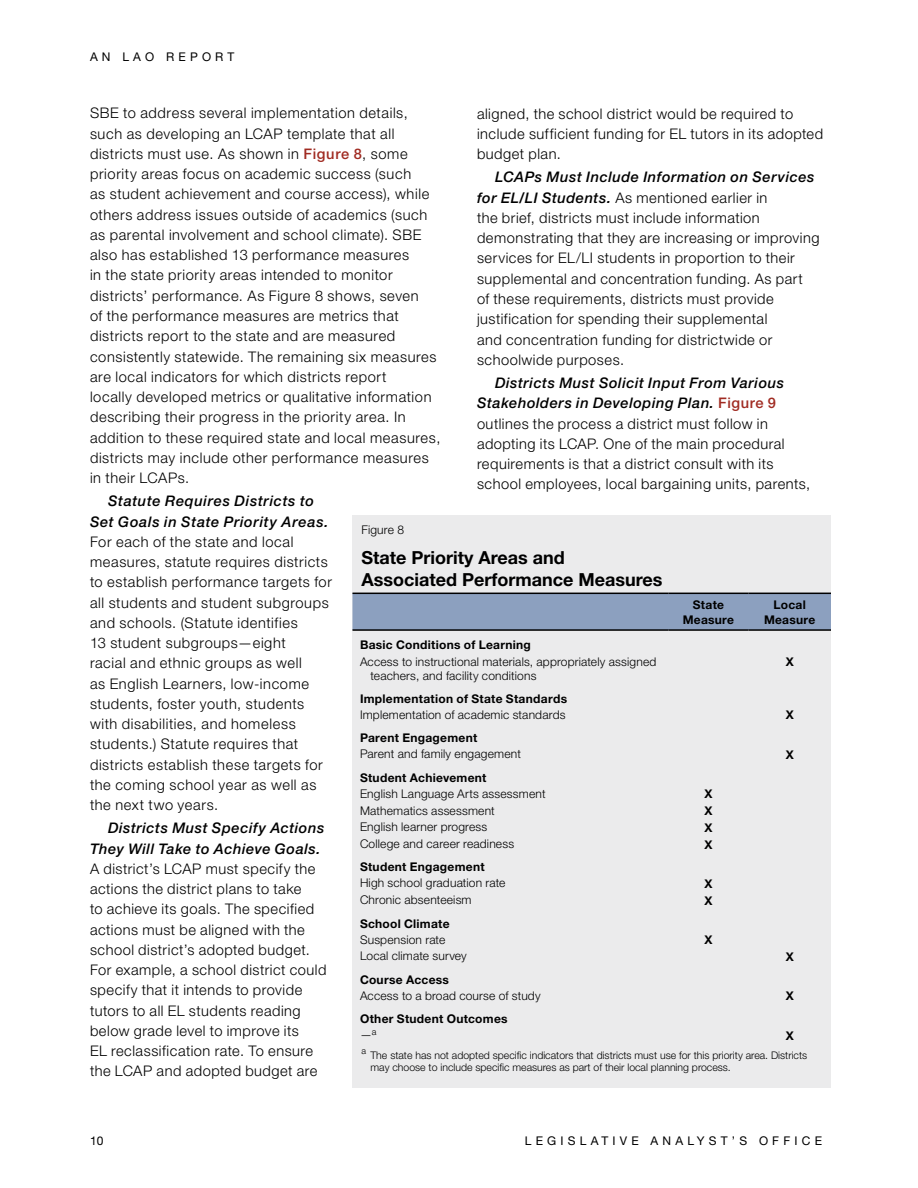
<style>
.page{position:relative;width:918px;height:1188px;background:#fff}
.page>*{position:absolute;margin:0;border:0;box-sizing:border-box;transform-origin:0 0}
.t1{font:700 18px/21.6px "Helvetica Neue LT Pro";color:#000}
.t2{font:300 14.7px/20.2px "Helvetica Neue LT Pro";letter-spacing:.04em;color:#000}
.t3{font:italic 500 14.7px/20.2px "Helvetica Neue LT Pro";letter-spacing:.04em;color:#000;text-align:center}
.t4{font:300 12px/14.4px "Helvetica Neue LT Pro";letter-spacing:.015em;color:#000}
.t5{font:700 12px/16.2px "Helvetica Neue LT Pro";letter-spacing:.025em;color:#000}
.t6{font:12px "Helvetica Neue LT Pro";letter-spacing:.35em;color:#000}
.t7{font:700 12px/14.4px "Helvetica Neue LT";letter-spacing:.025em;color:#000;text-align:center}
.t8{font:300 10.5px/12.6px "Helvetica Neue LT Pro";color:#000}
.s1{font-weight:500;color:#a02b22}
.s2{font-weight:500;font-style:italic}
.s3{font-weight:300}
</style>
<div class="page">
<div style="left:352px;top:515px;width:479px;height:573px;background:#ebebec"></div>
<div style="left:352px;top:594px;width:479px;height:35px;background:#8ca0bf"></div>
<hr style="left:352px;top:593px;width:316px;height:1px;background:#000">
<hr style="left:668px;top:593px;width:81px;height:1px;background:#000">
<hr style="left:748px;top:593px;width:83px;height:1px;background:#000">
<hr style="left:352px;top:629px;width:316px;height:2px;background:#000">
<hr style="left:668px;top:629px;width:81px;height:2px;background:#000">
<hr style="left:748px;top:629px;width:83px;height:2px;background:#000">
<p class="t6" style="left:90px;top:49px;width:146px">AN LAO REPORT</p>
<p class="t2" style="left:90px;top:103px;width:352px">SBE to address several implementation details, such as developing an LCAP template that all districts must use. As shown in <span class="s1">Figure 8</span>, some priority areas focus on academic success (such<br>as student achievement and course access), while others address issues outside of academics (such as parental involvement and school climate). SBE also has established 13 performance measures<br>in the state priority areas intended to monitor districts’ performance. As Figure 8 shows, seven<br>of the performance measures are metrics that districts report to the state and are measured consistently statewide. The remaining six measures are local indicators for which districts report<br>locally developed metrics or qualitative information describing their progress in the priority area. In addition to these required state and local measures, districts may include other performance measures in their LCAPs.</p>
<p class="t3" style="left:90px;top:491px;width:240px">Statute Requires Districts to<br>Set Goals in State Priority Areas.</p>
<p class="t2" style="left:90px;top:531px;width:243px">For each of the state and local measures, statute requires districts to establish performance targets for all students and student subgroups and schools. (Statute identifies<br>13 student subgroups—eight<br>racial and ethnic groups as well<br>as English Learners, low-income students, foster youth, students with disabilities, and homeless students.) Statute requires that districts establish these targets for the coming school year as well as the next two years.</p>
<p class="t3" style="left:90px;top:818px;width:236px;text-align:right">Districts Must Specify Actions<br>They Will Take to Achieve Goals.</p>
<p class="t2" style="left:90px;top:858px;width:238px">A district’s LCAP must specify the actions the district plans to take<br>to achieve its goals. The specified actions must be aligned with the school district’s adopted budget.<br>For example, a school district could specify that it intends to provide tutors to all EL students reading below grade level to improve its<br>EL reclassification rate. To ensure the LCAP and adopted budget are</p>
<p class="t2" style="left:477px;top:103px;width:348px">aligned, the school district would be required to include sufficient funding for EL tutors in its adopted budget plan.</p>
<p class="t2" style="left:477px;top:167px;width:344px;text-indent:18px"><span class="s2">LCAPs Must Include Information on Services for EL/LI Students.</span> As mentioned earlier in<br>the brief, districts must include information demonstrating that they are increasing or improving services for EL/LI students in proportion to their supplemental and concentration funding. As part<br>of these requirements, districts must provide justification for spending their supplemental<br>and concentration funding for districtwide or schoolwide purposes.</p>
<p class="t2" style="left:477px;top:372px;width:335px;text-indent:18px"><span class="s2">Districts Must Solicit Input From Various Stakeholders in Developing Plan.</span> <span class="s1">Figure 9 </span>outlines the process a district must follow in adopting its LCAP. One of the main procedural requirements is that a district consult with its school employees, local bargaining units, parents,</p>
<p class="t4" style="left:361px;top:522px;width:44px">Figure 8</p>
<p class="t1" style="left:361px;top:547px;width:302px">State Priority Areas and<br>Associated Performance Measures</p>
<p class="t7" style="left:683px;top:597px;width:53px">State<br>Measure</p>
<p class="t7" style="left:764px;top:597px;width:53px">Local<br>Measure</p>
<p class="t5" style="left:360px;top:637px;width:172px">Basic Conditions of Learning</p>
<p class="t4" style="left:371px;top:654px;width:287px;text-indent:-10px">Access to instructional materials, appropriately assigned teachers, and facility conditions</p>
<p class="t5" style="left:786px;top:653px;width:10px">X</p>
<p class="t5" style="left:360px;top:690px;width:209px">Implementation of State Standards</p>
<p class="t4" style="left:360px;top:707px;width:207px">Implementation of academic standards</p>
<p class="t5" style="left:786px;top:707px;width:10px">X</p>
<p class="t5" style="left:360px;top:730px;width:119px">Parent Engagement</p>
<p class="t4" style="left:360px;top:747px;width:162px">Parent and family engagement</p>
<p class="t5" style="left:786px;top:746px;width:10px">X</p>
<p class="t5" style="left:360px;top:769px;width:128px">Student Achievement</p>
<p class="t4" style="left:360px;top:786px;width:187px">English Language Arts assessment</p>
<p class="t5" style="left:704px;top:786px;width:10px">X</p>
<p class="t4" style="left:360px;top:803px;width:136px">Mathematics assessment</p>
<p class="t5" style="left:704px;top:803px;width:10px">X</p>
<p class="t4" style="left:360px;top:820px;width:129px">English learner progress</p>
<p class="t5" style="left:704px;top:819px;width:10px">X</p>
<p class="t4" style="left:360px;top:836px;width:156px">College and career readiness</p>
<p class="t5" style="left:704px;top:836px;width:10px">X</p>
<p class="t5" style="left:360px;top:859px;width:126px">Student Engagement</p>
<p class="t4" style="left:360px;top:876px;width:147px">High school graduation rate</p>
<p class="t5" style="left:704px;top:875px;width:10px">X</p>
<p class="t4" style="left:360px;top:892px;width:113px">Chronic absenteeism</p>
<p class="t5" style="left:704px;top:892px;width:10px">X</p>
<p class="t5" style="left:360px;top:915px;width:91px">School Climate</p>
<p class="t4" style="left:360px;top:932px;width:87px">Suspension rate</p>
<p class="t5" style="left:704px;top:932px;width:10px">X</p>
<p class="t4" style="left:360px;top:949px;width:108px">Local climate survey</p>
<p class="t5" style="left:786px;top:948px;width:10px">X</p>
<p class="t5" style="left:360px;top:971px;width:91px">Course Access</p>
<p class="t4" style="left:360px;top:988px;width:182px">Access to a broad course of study</p>
<p class="t5" style="left:786px;top:988px;width:10px">X</p>
<p class="t5" style="left:360px;top:1011px;width:149px">Other Student Outcomes <span class="s3">—</span><sup>a</sup></p>
<p class="t5" style="left:786px;top:1027px;width:10px">X</p>
<p class="t8" style="left:370px;top:1048px;width:438px;text-indent:-9px"><sup>a</sup> The state has not adopted specific indicators that districts must use for this priority area. Districts may choose to include specific measures as part of their local planning process.</p>
<p class="t6" style="left:90px;top:1134px;width:15px">10</p>
<p class="t6" style="left:525px;top:1133px;width:299px">LEGISLATIVE ANALYST’S OFFICE</p>
</div>
